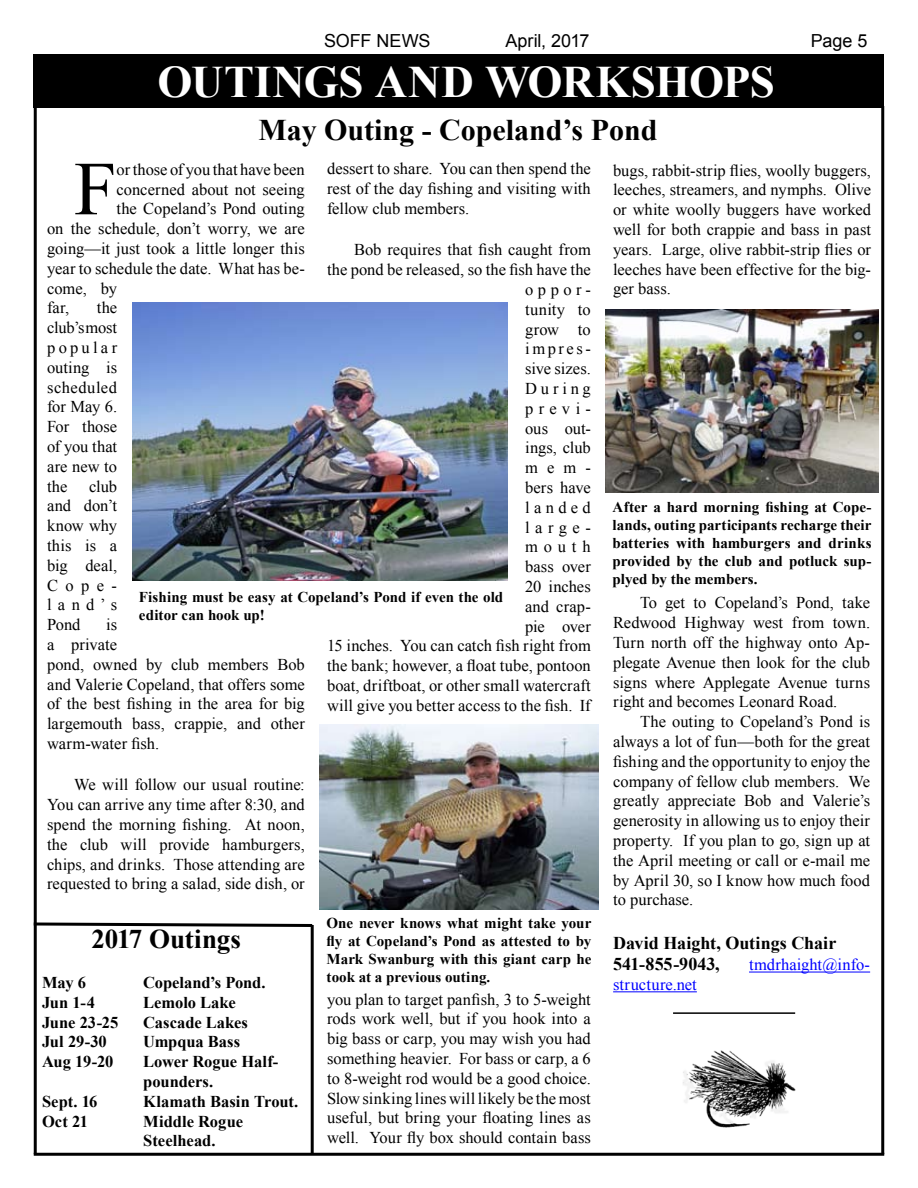
<style>
.page{position:relative;width:918px;height:1188px;background:#fff}
.page>*{position:absolute;margin:0;border:0;box-sizing:border-box;transform-origin:0 0}
.t1{font:76.35px "Times New Roman";color:#000}
.t2{font:700 45px "Times New Roman";letter-spacing:-.005em;color:#fff}
.t3{font:700 30px "Times New Roman";color:#000}
.t4{font:700 27px "Times New Roman";letter-spacing:-.005em;color:#000}
.t5{font:700 18px/21.6px "Times New Roman";color:#000}
.t6{font:18px "Arial";letter-spacing:-.005em;color:#000}
.t7{font:16.5px/19.8px "Times New Roman";color:#000;text-align:justify}
.t8{font:700 16.5px/19.8px "Times New Roman";letter-spacing:-.005em;color:#000}
.t9{font:16.5px "Times New Roman";letter-spacing:.005em;color:#00f}
.t10{font:700 15px/18px "Times New Roman";letter-spacing:.005em;color:#000;text-align:justify}
</style>
<div class="page">
<div style="left:34px;top:54px;width:850px;height:54px;background:#000"></div>
<hr style="left:311px;top:925px;width:3px;height:229px;background:#000">
<svg style="left:33px;top:921px;width:281px;height:8px"></svg>
<hr style="left:34px;top:1153px;width:850px;height:3px;background:#000">
<hr style="left:881px;top:106px;width:3px;height:1048px;background:#000">
<hr style="left:34px;top:106px;width:3px;height:1048px;background:#000">
<hr style="left:673px;top:1012px;width:122px;height:2px;background:#000">
<img style="left:683px;top:1050px;width:113px;height:78px">
<img style="left:132px;top:303px;width:375px;height:277px">
<img style="left:606px;top:309px;width:272px;height:184px">
<img style="left:320px;top:724px;width:278px;height:185px">
<hr style="left:749px;top:972px;width:121px;height:1px;background:#00f">
<hr style="left:613px;top:991px;width:84px;height:1px;background:#00f">
<p class="t6" style="left:324px;top:29px;width:108px">SOFF NEWS</p>
<p class="t6" style="left:506px;top:29px;width:85px">April, 2017</p>
<p class="t6" style="left:811px;top:29px;width:58px">Page 5</p>
<h2 class="t2" style="left:158px;top:51px;width:619px">OUTINGS AND WORKSHOPS</h2>
<h3 class="t3" style="left:258px;top:109px;width:400px">May Outing - Copeland’s Pond</h3>
<p class="t7" style="left:327px;top:159px;width:265px">dessert to share. You can then spend the rest of the day fishing and visiting with fellow club members.</p>
<p class="t7" style="left:327px;top:240px;width:265px;text-align:right">Bob requires that fish caught from<br>the pond be released, so the fish have the oppor-<br>tunity to<br>grow to<br>impres-<br>sive sizes.<br>During<br>previ-<br>ous out-<br>ings, club<br>mem-<br>bers have<br>landed<br>large-<br>mouth<br>bass over<br>20 inches<br>and crap-<br>pie over<br>15 inches. You can catch fish right from the bank; however, a float tube, pontoon boat, driftboat, or other small watercraft will give you better access to the fish. If</p>
<h1 class="t1" style="left:74px;top:137px;width:44px">F</h1>
<p class="t7" style="left:117px;top:159px;width:190px">or those of you that have been</p>
<p class="t7" style="left:117px;top:179px;width:190px">concerned about not seeing</p>
<p class="t7" style="left:117px;top:199px;width:190px">the Copeland’s Pond outing</p>
<p class="t7" style="left:47px;top:218px;width:259px">on the schedule, don’t worry, we are</p>
<p class="t7" style="left:47px;top:238px;width:259px">going—it just took a little longer this</p>
<p class="t7" style="left:47px;top:258px;width:259px">year to schedule the date. What has be-</p>
<p class="t7" style="left:47px;top:278px;width:72px">come, by</p>
<p class="t7" style="left:47px;top:298px;width:24px">far,</p>
<p class="t7" style="left:47px;top:298px;width:72px;text-indent:50px">the club’s most popular outing is scheduled for May 6.<br>For those of you that are new to the</p>
<p class="t7" style="left:47px;top:476px;width:72px;text-indent:42px">club and don’t know why this is a big deal, Cope&shy;land’s Pond</p>
<p class="t10" style="left:139px;top:588px;width:366px">Fishing must be easy at Copeland’s Pond if even the old editor can hook up!</p>
<p class="t7" style="left:47px;top:614px;width:259px;text-align:left;text-indent:59px">is<br>a private<br>pond, owned by club members Bob and Valerie Copeland, that offers some of the best fishing in the area for big largemouth bass, crappie, and other warm-water fish.</p>
<p class="t7" style="left:47px;top:775px;width:259px;text-indent:27px">We will follow our usual routine:<br>You can arrive any time after 8:30, and spend the morning fishing. At noon, the club will provide hamburgers, chips, and drinks. Those attending are requested to bring a salad, side dish, or</p>
<h3 class="t4" style="left:91px;top:921px;width:151px">2017 Outings</h3>
<p class="t8" style="left:42px;top:972px;width:46px">May 6</p>
<p class="t8" style="left:143px;top:972px;width:124px">Copeland’s Pond.</p>
<p class="t8" style="left:42px;top:992px;width:54px">Jun 1-4</p>
<p class="t8" style="left:143px;top:992px;width:94px">Lemolo Lake</p>
<p class="t8" style="left:42px;top:1012px;width:78px">June 23-25</p>
<p class="t8" style="left:143px;top:1012px;width:106px">Cascade Lakes</p>
<p class="t8" style="left:42px;top:1032px;width:66px">Jul 29-30</p>
<p class="t8" style="left:143px;top:1032px;width:98px">Umpqua Bass</p>
<p class="t8" style="left:42px;top:1051px;width:73px">Aug 19-20</p>
<p class="t8" style="left:143px;top:1051px;width:137px">Lower Rogue Half&shy;pounders.</p>
<p class="t8" style="left:42px;top:1091px;width:57px">Sept. 16</p>
<p class="t8" style="left:143px;top:1091px;width:157px">Klamath Basin Trout.</p>
<p class="t8" style="left:42px;top:1111px;width:47px">Oct 21</p>
<p class="t8" style="left:143px;top:1111px;width:101px">Middle Rogue<br>Steelhead.</p>
<p class="t10" style="left:327px;top:914px;width:266px">One never knows what might take your fly at Copeland’s Pond as attested to by Mark Swanburg with this giant carp he took at a previous outing.</p>
<p class="t7" style="left:327px;top:989px;width:265px">you plan to target panfish, 3 to 5-weight rods work well, but if you hook into a big bass or carp, you may wish you had something heavier. For bass or carp, a 6 to 8-weight rod would be a good choice.<br>Slow sinking lines will likely be the most useful, but bring your floating lines as well. Your fly box should contain bass</p>
<p class="t7" style="left:613px;top:160px;width:259px">bugs, rabbit-strip flies, woolly buggers, leeches, streamers, and nymphs. Olive or white woolly buggers have worked well for both crappie and bass in past years. Large, olive rabbit-strip flies or leeches have been effective for the big&shy;ger bass.</p>
<p class="t10" style="left:613px;top:497px;width:261px">After a hard morning fishing at Cope&shy;lands, outing participants recharge their batteries with hamburgers and drinks provided by the club and potluck sup&shy;plyed by the members.</p>
<p class="t7" style="left:613px;top:593px;width:259px;text-indent:27px">To get to Copeland’s Pond, take Redwood Highway west from town.<br>Turn north off the highway onto Ap&shy;plegate Avenue then look for the club signs where Applegate Avenue turns right and becomes Leonard Road.</p>
<p class="t7" style="left:613px;top:712px;width:259px;text-indent:27px">The outing to Copeland’s Pond is always a lot of fun—both for the great fishing and the opportunity to enjoy the company of fellow club members. We greatly appreciate Bob and Valerie’s generosity in allowing us to enjoy their property. If you plan to go, sign up at the April meeting or call or e-mail me by April 30, so I know how much food to purchase.</p>
<p class="t5" style="left:613px;top:931px;width:225px">David Haight, Outings Chair<br>541-855-9043,</p>
<p class="t9" style="left:749px;top:954px;width:123px">tmdrhaight@info-</p>
<p class="t9" style="left:613px;top:973px;width:85px">structure.net</p>
</div>
